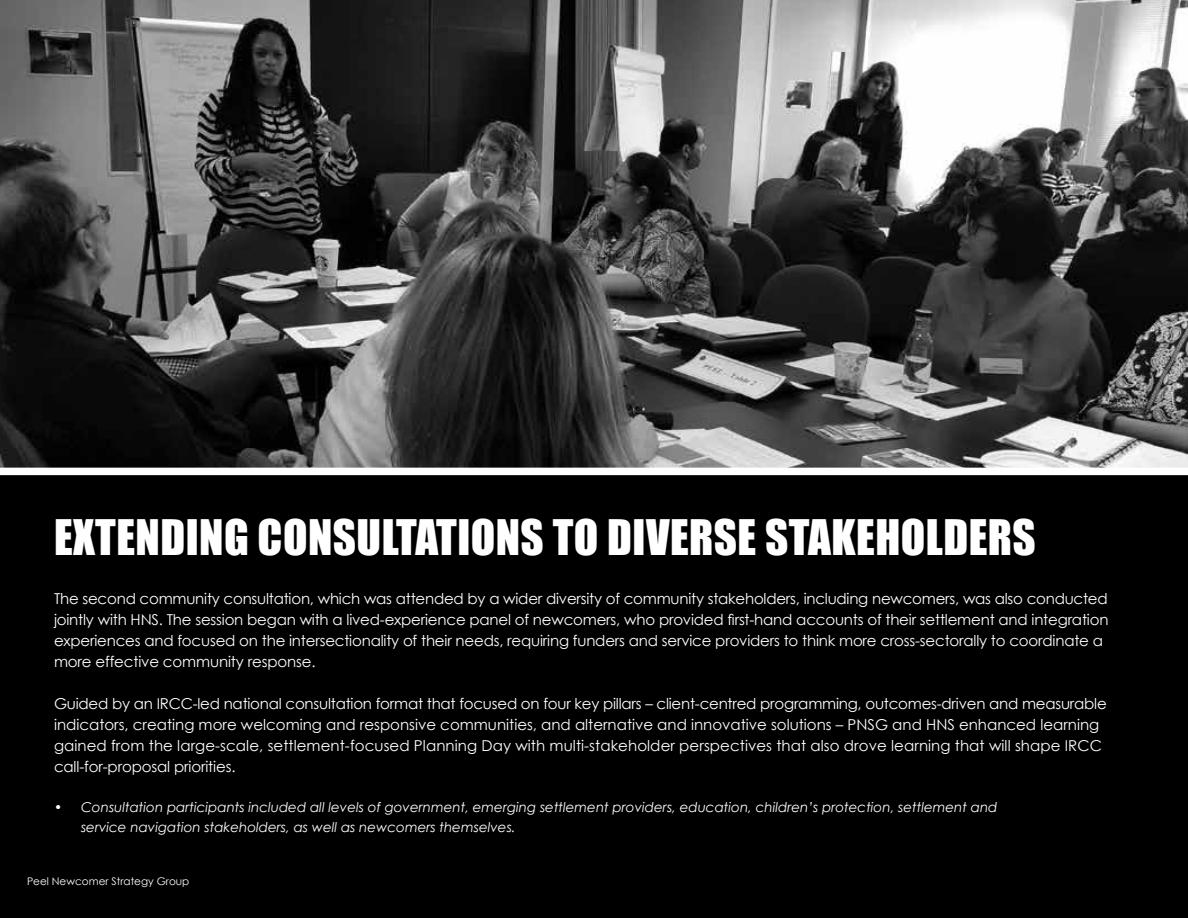
<style>
.page{position:relative;width:1188px;height:918px;background:#fff}
.page>*{position:absolute;margin:0;border:0;box-sizing:border-box;transform-origin:0 0}
.t1{font:45px "Impact";letter-spacing:.01em;color:#fff}
.t2{font:15px/21px "Century Gothic";letter-spacing:-.015em;color:#fff}
.t3{font:italic 13.5px/19.5px "Century Gothic";color:#fff}
.t4{font:10.5px "Century Gothic";color:#fff}
</style>
<div class="page">
<img style="left:0;top:0;width:1188px;height:468px">
<div style="left:0;top:475px;width:1188px;height:443px;background:#000"></div>
<h1 class="t1" style="left:54px;top:503px;width:983px">EXTENDING CONSULTATIONS TO DIVERSE STAKEHOLDERS</h1>
<p class="t2" style="left:54px;top:588px;width:1056px">The second community consultation, which was attended by a wider diversity of community stakeholders, including newcomers, was also conducted jointly with HNS. The session began with a lived-experience panel of newcomers, who provided first-hand accounts of their settlement and integration experiences and focused on the intersectionality of their needs, requiring funders and service providers to think more cross-sectorally to coordinate a more effective community response.</p>
<p class="t2" style="left:54px;top:693px;width:1054px">Guided by an IRCC-led national consultation format that focused on four key pillars – client-centred programming, outcomes-driven and measurable indicators, creating more welcoming and responsive communities, and alternative and innovative solutions – PNSG and HNS enhanced learning gained from the large-scale, settlement-focused Planning Day with multi-stakeholder perspectives that also drove learning that will shape IRCC call-for-proposal priorities.</p>
<p class="t3" style="left:81px;top:798px;width:918px;text-indent:-27px">• Consultation participants included all levels of government, emerging settlement providers, education, children’s protection, settlement and service navigation stakeholders, as well as newcomers themselves.</p>
<p class="t4" style="left:27px;top:874px;width:164px">Peel Newcomer Strategy Group</p>
</div>
